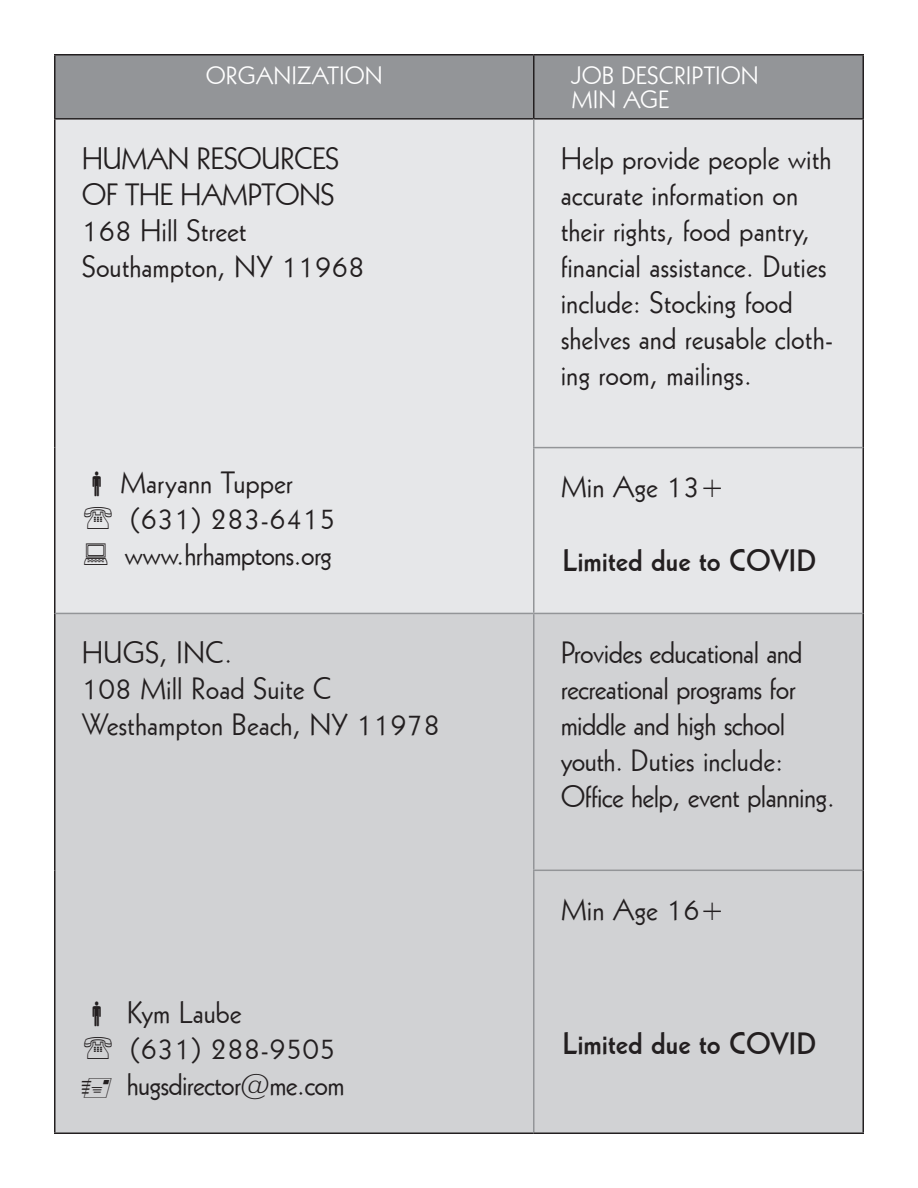
<style>
.page{position:relative;width:918px;height:1188px;background:#fff}
.page>*{position:absolute;margin:0;border:0;box-sizing:border-box;transform-origin:0 0}
.t1{font:30px/36px "Geometr 231 BT";color:#231f20}
.t2{font:30px/36px "Geometr 231 BT";letter-spacing:-.02em;color:#231f20}
.t3{font:30px "Geometr 231 BT";letter-spacing:-.025em;color:#231f20}
.t4{font:30px "Geometric 231 BT Bold C";color:#231f20}
.t5{font:24.3px "Geometr 231 BT";color:#fff}
</style>
<div class="page">
<div style="left:56px;top:56px;width:806px;height:62px;background:#939598"></div>
<div style="left:56px;top:120px;width:806px;height:493px;background:#e6e7e9"></div>
<div style="left:56px;top:614px;width:806px;height:518px;background:#d1d2d4"></div>
<hr style="left:54px;top:54px;width:480px;height:2px;background:#231f20">
<hr style="left:54px;top:56px;width:2px;height:62px;background:#231f20">
<hr style="left:534px;top:54px;width:330px;height:2px;background:#231f20">
<hr style="left:533px;top:56px;width:2px;height:62px;background:#231f20">
<hr style="left:862px;top:56px;width:2px;height:62px;background:#231f20">
<hr style="left:54px;top:118px;width:480px;height:2px;background:#231f20">
<hr style="left:54px;top:120px;width:2px;height:328px;background:#231f20">
<hr style="left:534px;top:118px;width:330px;height:2px;background:#231f20">
<hr style="left:862px;top:120px;width:2px;height:328px;background:#231f20">
<hr style="left:54px;top:448px;width:2px;height:165px;background:#231f20">
<hr style="left:862px;top:448px;width:2px;height:165px;background:#231f20">
<hr style="left:54px;top:613px;width:2px;height:257px;background:#231f20">
<hr style="left:862px;top:613px;width:2px;height:257px;background:#231f20">
<hr style="left:54px;top:870px;width:2px;height:262px;background:#231f20">
<hr style="left:533px;top:120px;width:2px;height:327px;background:#939598">
<hr style="left:533px;top:447px;width:329px;height:1px;background:#939598">
<hr style="left:533px;top:448px;width:2px;height:165px;background:#939598">
<hr style="left:56px;top:613px;width:478px;height:1px;background:#939598">
<hr style="left:534px;top:613px;width:328px;height:1px;background:#939598">
<hr style="left:533px;top:614px;width:2px;height:256px;background:#939598">
<hr style="left:54px;top:1132px;width:480px;height:2px;background:#231f20">
<hr style="left:533px;top:871px;width:2px;height:261px;background:#939598">
<hr style="left:533px;top:870px;width:329px;height:1px;background:#939598">
<hr style="left:862px;top:870px;width:2px;height:262px;background:#231f20">
<hr style="left:534px;top:1132px;width:330px;height:2px;background:#231f20">
<svg style="left:93px;top:471px;width:8px;height:25px"></svg>
<svg style="left:84px;top:506px;width:28px;height:23px"></svg>
<svg style="left:84px;top:543px;width:23px;height:22px"></svg>
<svg style="left:93px;top:1001px;width:8px;height:25px"></svg>
<svg style="left:84px;top:1037px;width:28px;height:22px"></svg>
<svg style="left:82px;top:1078px;width:30px;height:20px"></svg>
<p class="t5" style="left:206px;top:60px;width:178px">ORGANIZATION</p>
<p class="t5" style="left:572px;top:60px;width:189px">JOB DESCRIPTION</p>
<p class="t5" style="left:572px;top:84px;width:100px">MIN AGE</p>
<p class="t3" style="left:82px;top:139px;width:259px">HUMAN RESOURCES</p>
<p class="t3" style="left:82px;top:175px;width:254px">OF THE HAMPTONS</p>
<p class="t1" style="left:82px;top:211px;width:166px">168 Hill Street</p>
<p class="t1" style="left:82px;top:247px;width:285px">Southampton, NY 11968</p>
<p class="t1" style="left:561px;top:139px;width:274px">Help provide people with accurate information on their rights, food pantry, financial assistance. Duties include: Stocking food shelves and reusable cloth&shy;ing room, mailings.</p>
<p class="t1" style="left:120px;top:463px;width:174px">Maryann Tupper</p>
<p class="t1" style="left:124px;top:499px;width:213px">(631) 283-6415 www.hrhamptons.org</p>
<p class="t1" style="left:82px;top:634px;width:251px">HUGS, INC.<br>108 Mill Road Suite C</p>
<p class="t1" style="left:82px;top:706px;width:360px">Westhampton Beach, NY 11978</p>
<p class="t1" style="left:127px;top:994px;width:211px">Kym Laube<br>(631) 288-9505</p>
<p class="t3" style="left:127px;top:1065px;width:219px">hugsdirector@me.com</p>
<p class="t1" style="left:561px;top:468px;width:165px">Min Age 13+</p>
<p class="t4" style="left:563px;top:541px;width:255px">Limited due to COVID</p>
<p class="t2" style="left:561px;top:634px;width:276px">Provides educational and recreational programs for middle and high school youth. Duties include:<br>Office help, event planning.</p>
<p class="t1" style="left:561px;top:891px;width:165px">Min Age 16+</p>
<p class="t4" style="left:563px;top:1024px;width:255px">Limited due to COVID</p>
</div>
